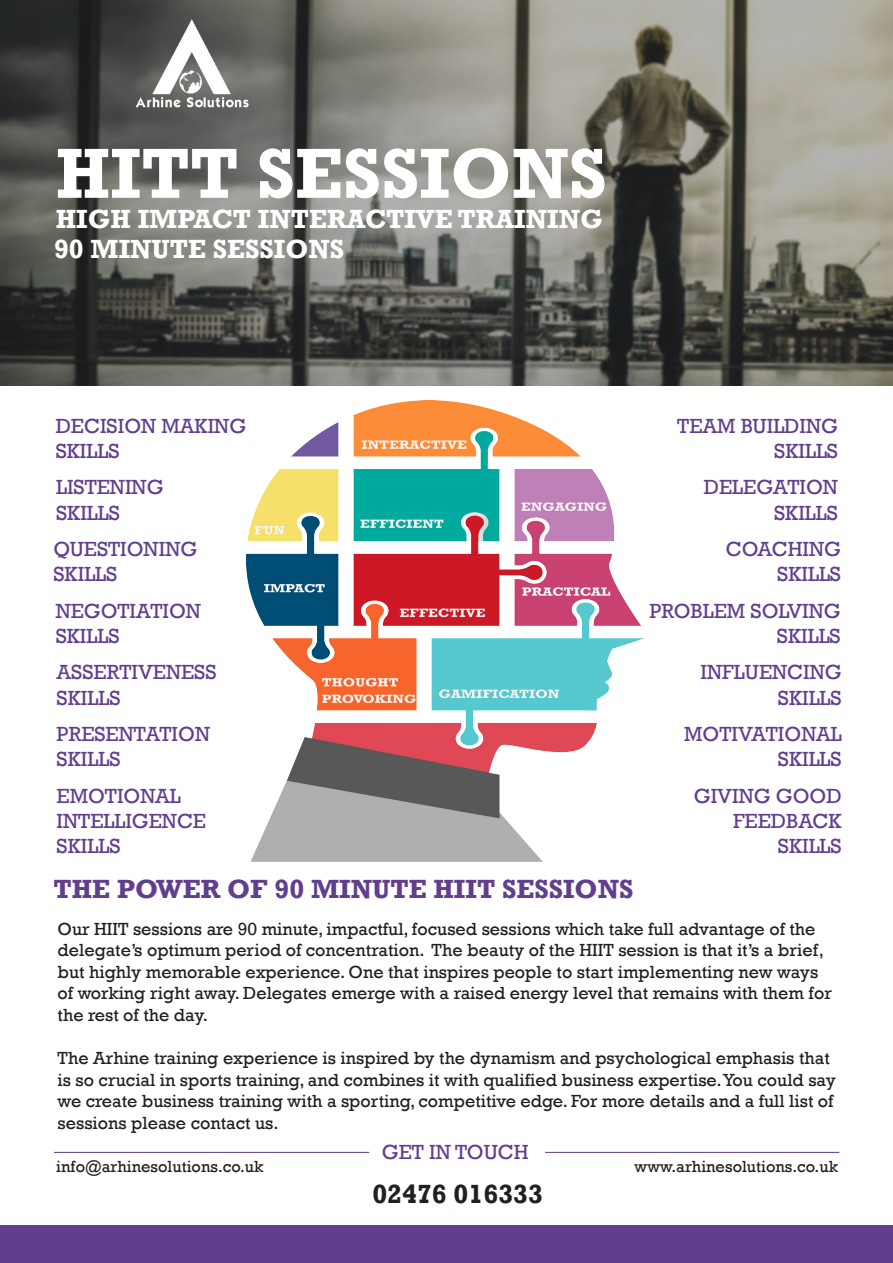
<style>
.page{position:relative;width:893px;height:1263px;background:#fff}
.page>*{position:absolute;margin:0;border:0;box-sizing:border-box;transform-origin:0 0}
.t1{font:700 72px "Rockwell";color:#fff}
.t2{font:700 27px "Rockwell";color:#fff}
.t3{font:700 27px "Rockwell";color:#613e8e}
.t4{font:700 27px "Rockwell";color:#231f20}
.t5{font:21px "Rockwell";color:#613e8e}
.t6{font:18px/21.6px "Rockwell";color:#231f20}
.t7{font:16.5px "Rockwell";color:#231f20}
</style>
<div class="page">
<img style="left:0;top:0;width:893px;height:385px">
<img style="left:246px;top:401px;width:398px;height:461px">
<div style="left:0;top:1225px;width:893px;height:38px;background:#613e8e"></div>
<hr style="left:54px;top:1152px;width:315px;height:1px;background:#613e8e">
<hr style="left:545px;top:1152px;width:294px;height:1px;background:#613e8e">
<p class="t1" style="left:56px;top:130px;width:553px">HITT SESSIONS</p>
<p class="t2" style="left:56px;top:203px;width:549px">HIGH IMPACT INTERACTIVE TRAINING</p>
<p class="t2" style="left:54px;top:233px;width:292px">90 MINUTE SESSIONS</p>
<p class="t5" style="left:56px;top:414px;width:192px">DECISION MAKING</p>
<p class="t5" style="left:56px;top:439px;width:65px">SKILLS</p>
<p class="t5" style="left:677px;top:414px;width:162px">TEAM BUILDING</p>
<p class="t5" style="left:774px;top:439px;width:65px">SKILLS</p>
<p class="t5" style="left:56px;top:475px;width:109px">LISTENING</p>
<p class="t5" style="left:56px;top:500px;width:65px">SKILLS</p>
<p class="t5" style="left:704px;top:475px;width:136px">DELEGATION</p>
<p class="t5" style="left:774px;top:500px;width:65px">SKILLS</p>
<p class="t5" style="left:53px;top:537px;width:145px">QUESTIONING</p>
<p class="t5" style="left:53px;top:562px;width:65px">SKILLS</p>
<p class="t5" style="left:56px;top:599px;width:147px">NEGOTIATION</p>
<p class="t5" style="left:56px;top:624px;width:65px">SKILLS</p>
<p class="t5" style="left:726px;top:537px;width:117px">COACHING</p>
<p class="t5" style="left:777px;top:562px;width:65px">SKILLS</p>
<p class="t5" style="left:649px;top:599px;width:193px">PROBLEM SOLVING</p>
<p class="t5" style="left:777px;top:624px;width:65px">SKILLS</p>
<p class="t5" style="left:57px;top:660px;width:161px">ASSERTIVENESS</p>
<p class="t5" style="left:57px;top:685px;width:65px">SKILLS</p>
<p class="t5" style="left:701px;top:660px;width:143px">INFLUENCING</p>
<p class="t5" style="left:778px;top:685px;width:65px">SKILLS</p>
<p class="t5" style="left:57px;top:722px;width:155px">PRESENTATION</p>
<p class="t5" style="left:57px;top:747px;width:65px">SKILLS</p>
<p class="t5" style="left:684px;top:722px;width:159px">MOTIVATIONAL</p>
<p class="t5" style="left:778px;top:747px;width:65px">SKILLS</p>
<p class="t5" style="left:57px;top:783px;width:126px">EMOTIONAL</p>
<p class="t5" style="left:57px;top:809px;width:151px">INTELLIGENCE</p>
<p class="t5" style="left:57px;top:834px;width:65px">SKILLS</p>
<p class="t5" style="left:694px;top:783px;width:149px">GIVING GOOD</p>
<p class="t5" style="left:733px;top:809px;width:110px">FEEDBACK</p>
<p class="t5" style="left:778px;top:834px;width:65px">SKILLS</p>
<p class="t3" style="left:53px;top:873px;width:581px">THE POWER OF 90 MINUTE HIIT SESSIONS</p>
<p class="t6" style="left:58px;top:918px;width:776px">Our HIIT sessions are 90 minute, impactful, focused sessions which take full advantage of the delegate’s optimum period of concentration. The beauty of the HIIT session is that it’s a brief, but highly memorable experience. One that inspires people to start implementing new ways of working right away. Delegates emerge with a raised energy level that remains with them for the rest of the day.</p>
<p class="t6" style="left:58px;top:1047px;width:780px">The Arhine training experience is inspired by the dynamism and psychological emphasis that is so crucial in sports training, and combines it with qualified business expertise. You could say we create business training with a sporting, competitive edge. For more details and a full list of sessions please contact us.</p>
<p class="t5" style="left:382px;top:1139px;width:148px">GET IN TOUCH</p>
<p class="t7" style="left:56px;top:1157px;width:209px">info@arhinesolutions.co.uk</p>
<p class="t7" style="left:635px;top:1157px;width:205px">www.arhinesolutions.co.uk</p>
<p class="t4" style="left:372px;top:1177px;width:172px">02476 016333</p>
</div>
